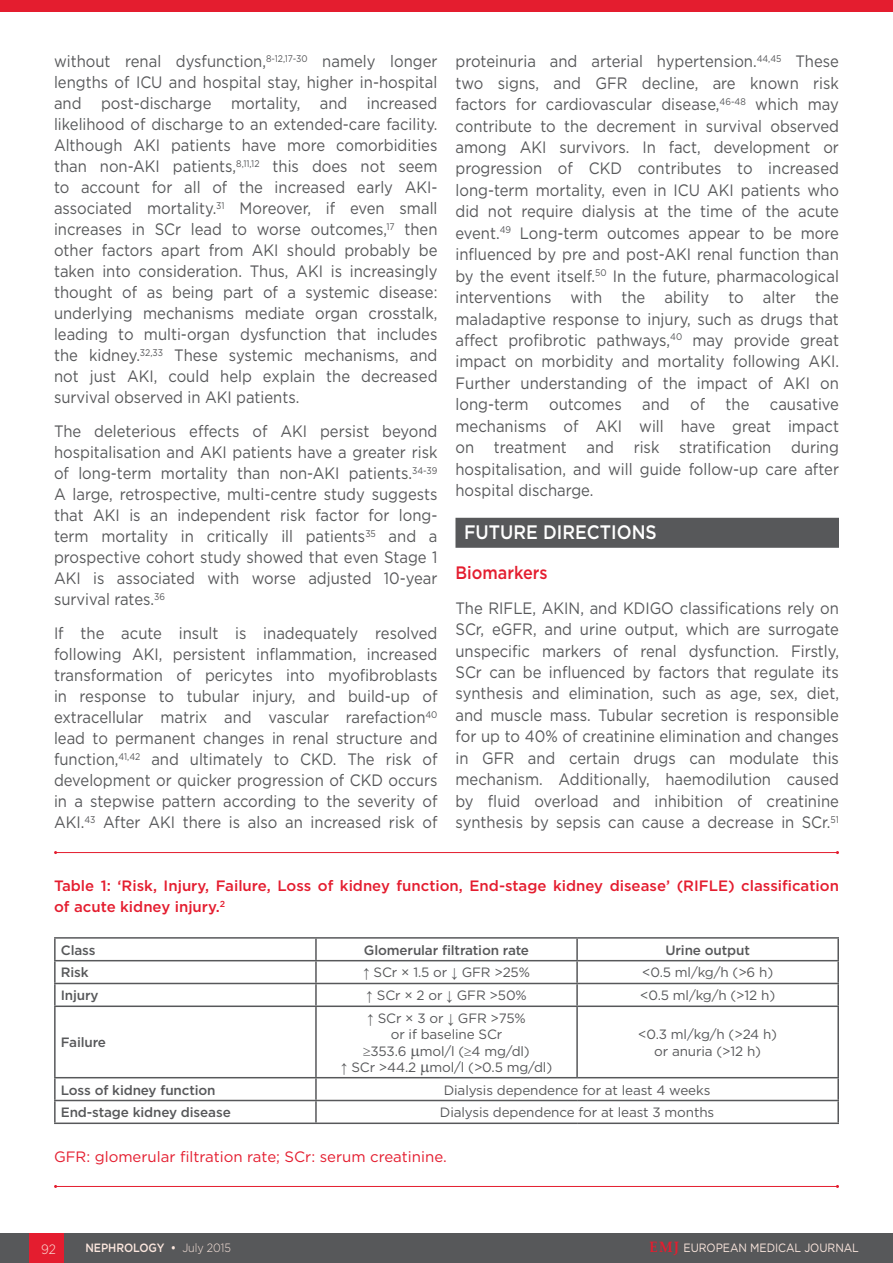
<style>
.page{position:relative;width:893px;height:1263px;background:#fff}
.page>*{position:absolute;margin:0;border:0;box-sizing:border-box;transform-origin:0 0}
._8__Heading_1{font:500 19.5px "Gotham";color:#fff;scale:.9 1}
._9__Heading_2{font:500 18px "Gotham";color:#e41d2f;scale:.9 1}
._11__Main_text{font:16.5px/21px "Gotham";color:#57585a;text-align:justify;scale:.9 1}
._12_a_Figure___Table{font:500 15px/21px "Gotham";color:#e41d2f}
.t1{font:15px "Gotham";color:#e41d2f}
.t2{font:13.5px "Gotham";letter-spacing:-.01em;color:#57585a}
.t3{font:500 13.5px "Gotham";letter-spacing:-.01em;color:#57585a}
.t4{font:300 13.5px "Gotham";color:#fce7de;scale:.9 1}
.t5{font:12px "Gotham";letter-spacing:-.005em;color:#fce7de;scale:.9 1}
.t6{font:500 12px "Gotham";letter-spacing:-.005em;color:#fce7de;scale:.9 1}
.s1{font-family:"Arial"}
.s2{font-weight:300}
.s3{font-family:"Palatino Linotype";font-weight:700;font-size:15px;color:#e41d2f}
</style>
<div class="page">
<div style="left:0;top:1233px;width:893px;height:30px;background:#57585a"></div>
<div style="left:30px;top:1233px;width:34px;height:30px;background:#e41d2f"></div>
<div style="left:455px;top:518px;width:384px;height:30px;background:#57585a"></div>
<hr style="left:56px;top:852px;width:781px;height:1px;background:#e41d2f">
<hr style="left:56px;top:1186px;width:781px;height:1px;background:#e41d2f">
<hr style="left:54px;top:961px;width:2px;height:22px;background:#57585a">
<hr style="left:837px;top:961px;width:2px;height:22px;background:#57585a">
<hr style="left:54px;top:1007px;width:2px;height:70px;background:#57585a">
<hr style="left:837px;top:1007px;width:2px;height:70px;background:#57585a">
<hr style="left:54px;top:1101px;width:2px;height:21px;background:#57585a">
<hr style="left:54px;top:1122px;width:262px;height:2px;background:#57585a">
<hr style="left:54px;top:983px;width:262px;height:1px;background:#57585a">
<hr style="left:54px;top:984px;width:2px;height:21px;background:#57585a">
<hr style="left:316px;top:983px;width:261px;height:1px;background:#57585a">
<hr style="left:577px;top:983px;width:262px;height:1px;background:#57585a">
<hr style="left:837px;top:984px;width:2px;height:21px;background:#57585a">
<hr style="left:54px;top:1005px;width:262px;height:2px;background:#57585a">
<hr style="left:316px;top:1005px;width:261px;height:2px;background:#57585a">
<hr style="left:577px;top:1005px;width:262px;height:2px;background:#57585a">
<hr style="left:54px;top:1077px;width:262px;height:1px;background:#57585a">
<hr style="left:54px;top:1078px;width:2px;height:22px;background:#57585a">
<hr style="left:316px;top:1077px;width:261px;height:1px;background:#57585a">
<hr style="left:577px;top:1077px;width:262px;height:1px;background:#57585a">
<hr style="left:54px;top:1100px;width:262px;height:1px;background:#57585a">
<hr style="left:316px;top:1100px;width:261px;height:1px;background:#57585a">
<hr style="left:577px;top:1100px;width:262px;height:1px;background:#57585a">
<hr style="left:315px;top:939px;width:2px;height:21px;background:#57585a">
<hr style="left:576px;top:939px;width:2px;height:21px;background:#57585a">
<hr style="left:315px;top:961px;width:2px;height:22px;background:#57585a">
<hr style="left:576px;top:961px;width:2px;height:22px;background:#57585a">
<hr style="left:315px;top:984px;width:2px;height:21px;background:#57585a">
<hr style="left:576px;top:984px;width:2px;height:21px;background:#57585a">
<hr style="left:315px;top:1007px;width:2px;height:70px;background:#57585a">
<hr style="left:576px;top:1007px;width:2px;height:70px;background:#57585a">
<hr style="left:315px;top:1078px;width:2px;height:22px;background:#57585a">
<hr style="left:837px;top:1078px;width:2px;height:22px;background:#57585a">
<hr style="left:315px;top:1101px;width:2px;height:21px;background:#57585a">
<hr style="left:837px;top:1101px;width:2px;height:21px;background:#57585a">
<hr style="left:316px;top:1122px;width:261px;height:2px;background:#57585a">
<hr style="left:577px;top:1122px;width:262px;height:2px;background:#57585a">
<hr style="left:54px;top:937px;width:262px;height:2px;background:#57585a">
<hr style="left:54px;top:939px;width:2px;height:21px;background:#57585a">
<hr style="left:316px;top:937px;width:261px;height:2px;background:#57585a">
<hr style="left:577px;top:937px;width:262px;height:2px;background:#57585a">
<hr style="left:837px;top:939px;width:2px;height:21px;background:#57585a">
<hr style="left:54px;top:960px;width:262px;height:1px;background:#57585a">
<hr style="left:316px;top:960px;width:261px;height:1px;background:#57585a">
<hr style="left:577px;top:960px;width:262px;height:1px;background:#57585a">
<div style="left:0;top:0;width:893px;height:11px;background:#e41d2f"></div>
<p class="_11__Main_text" style="left:54px;top:51px;width:428px">without renal dysfunction,<sup>8-12,17-30</sup> namely longer lengths of ICU and hospital stay, higher in-hospital and post-discharge mortality, and increased likelihood of discharge to an extended-care facility.<br>Although AKI patients have more comorbidities than non-AKI patients,<sup>8,11,12</sup> this does not seem to account for all of the increased early AKI&shy;associated mortality.<sup>31</sup> Moreover, if even small increases in SCr lead to worse outcomes,<sup>17</sup> then other factors apart from AKI should probably be taken into consideration. Thus, AKI is increasingly thought of as being part of a systemic disease: underlying mechanisms mediate organ crosstalk, leading to multi-organ dysfunction that includes the kidney.<sup>32,33</sup> These systemic mechanisms, and not just AKI, could help explain the decreased survival observed in AKI patients.</p>
<p class="_11__Main_text" style="left:54px;top:420px;width:428px">The deleterious effects of AKI persist beyond hospitalisation and AKI patients have a greater risk of long-term mortality than non-AKI patients.<sup>34-39<br></sup>A large, retrospective, multi-centre study suggests that AKI is an independent risk factor for long&shy;term mortality in critically ill patients<sup>35</sup> and a prospective cohort study showed that even Stage 1<br>AKI is associated with worse adjusted 10-year survival rates.<sup>36</sup></p>
<p class="_11__Main_text" style="left:54px;top:622px;width:428px">If the acute insult is inadequately resolved following AKI, persistent inflammation, increased transformation of pericytes into myofibroblasts in response to tubular injury, and build-up of extracellular matrix and vascular rarefaction<sup>40 </sup>lead to permanent changes in renal structure and function,<sup>41,42</sup> and ultimately to CKD. The risk of development or quicker progression of CKD occurs in a stepwise pattern according to the severity of AKI.<sup>43</sup> After AKI there is also an increased risk of</p>
<p class="_11__Main_text" style="left:455px;top:50px;width:428px;line-height:21.5px">proteinuria and arterial hypertension.<sup>44,45</sup> These two signs, and GFR decline, are known risk factors for cardiovascular disease,<sup>46-48</sup> which may contribute to the decrement in survival observed among AKI survivors. In fact, development or progression of CKD contributes to increased long-term mortality, even in ICU AKI patients who did not require dialysis at the time of the acute event.<sup>49</sup> Long-term outcomes appear to be more influenced by pre and post-AKI renal function than by the event itself.<sup>50</sup> In the future, pharmacological interventions with the ability to alter the maladaptive response to injury, such as drugs that affect profibrotic pathways,<sup>40</sup> may provide great impact on morbidity and mortality following AKI.<br>Further understanding of the impact of AKI on long-term outcomes and of the causative mechanisms of AKI will have great impact on treatment and risk stratification during hospitalisation, and will guide follow-up care after hospital discharge.</p>
<p class="_8__Heading_1" style="left:464px;top:520px;width:216px">FUTURE DIRECTIONS</p>
<p class="_9__Heading_2" style="left:455px;top:561px;width:104px">Biomarkers</p>
<p class="_11__Main_text" style="left:455px;top:597px;width:428px;line-height:21.5px">The RIFLE, AKIN, and KDIGO classifications rely on SCr, eGFR, and urine output, which are surrogate unspecific markers of renal dysfunction. Firstly, SCr can be influenced by factors that regulate its synthesis and elimination, such as age, sex, diet, and muscle mass. Tubular secretion is responsible for up to 40% of creatinine elimination and changes in GFR and certain drugs can modulate this mechanism. Additionally, haemodilution caused by fluid overload and inhibition of creatinine synthesis by sepsis can cause a decrease in SCr.<sup>51</sup></p>
<p class="_12_a_Figure___Table" style="left:54px;top:875px;width:786px">Table 1: ‘Risk, Injury, Failure, Loss of kidney function, End-stage kidney disease’ (RIFLE) classification of acute kidney injury.<sup>2</sup></p>
<p class="t3" style="left:61px;top:941px;width:36px">Class</p>
<p class="t3" style="left:364px;top:941px;width:167px">Glomerular filtration rate</p>
<p class="t3" style="left:665px;top:941px;width:86px">Urine output</p>
<p class="t3" style="left:61px;top:964px;width:29px">Risk</p>
<p class="t2" style="left:363px;top:964px;width:168px"><span class="s1">↑</span> SCr × 1.5 or <span class="s1">↓</span> GFR &gt;25%</p>
<p class="t2" style="left:642px;top:964px;width:133px">&lt;0.5 ml/kg/h (&gt;6 h)</p>
<p class="t3" style="left:61px;top:987px;width:39px">Injury</p>
<p class="t2" style="left:366px;top:987px;width:162px"><span class="s1">↑</span> SCr × 2 or <span class="s1">↓</span> GFR &gt;50%</p>
<p class="t2" style="left:640px;top:987px;width:137px">&lt;0.5 ml/kg/h (&gt;12 h)</p>
<p class="t3" style="left:61px;top:1034px;width:47px">Failure</p>
<p class="t2" style="left:367px;top:1010px;width:160px"><span class="s1">↑</span> SCr × 3 or <span class="s1">↓</span> GFR &gt;75%</p>
<p class="t2" style="left:391px;top:1026px;width:113px">or if baseline SCr</p>
<p class="t2" style="left:363px;top:1042px;width:168px">≥353.6 mol/l (≥4 mg/dl)</p>
<p class="t2" style="left:341px;top:1058px;width:213px"><span class="s1">↑</span> SCr &gt;44.2 mol/l (&gt;0.5 mg/dl)</p>
<p class="t2" style="left:638px;top:1026px;width:140px">&lt;0.3 ml/kg/h (&gt;24 h)</p>
<p class="t2" style="left:654px;top:1042px;width:108px">or anuria (&gt;12 h)</p>
<p class="t3" style="left:61px;top:1081px;width:156px">Loss of kidney function</p>
<p class="t2" style="left:444px;top:1081px;width:268px">Dialysis dependence for at least 4 weeks</p>
<p class="t3" style="left:61px;top:1104px;width:171px">End-stage kidney disease</p>
<p class="t2" style="left:440px;top:1104px;width:276px">Dialysis dependence for at least 3 months</p>
<p class="t1" style="left:54px;top:1147px;width:394px">GFR: glomerular filtration rate; SCr: serum creatinine.</p>
<p class="t4" style="left:41px;top:1240px;width:18px">92</p>
<p class="t6" style="left:85px;top:1240px;width:163px">NEPHROLOGY • <span class="s2">July 2015</span></p>
<p class="t5" style="left:650px;top:1240px;width:234px"><span class="s3">EMJ</span> EUROPEAN MEDICAL JOURNAL</p>
</div>
